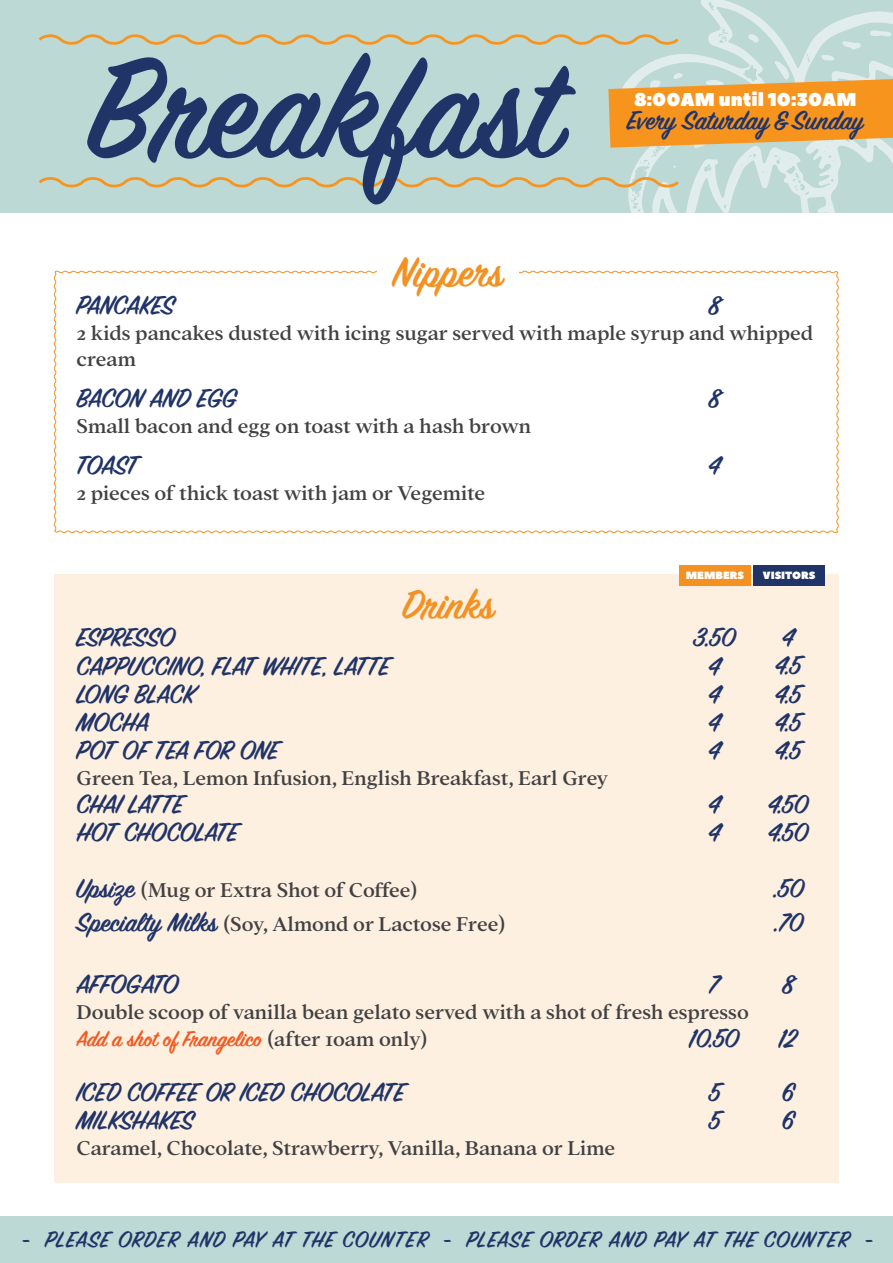
<style>
.page{position:relative;width:893px;height:1263px;background:#fff}
.page>*{position:absolute;margin:0;border:0;box-sizing:border-box;transform-origin:0 0}
.t1{font:600 156.3px "Sign Painter House Script";color:#213468}
.t2{font:600 46.5px "Sign Painter House Script";letter-spacing:-.01em;color:#f49123}
.t3{font:600 44.85px "Sign Painter House Script";color:#f49123}
.t4{font:600 29.55px "Sign Painter House Script";letter-spacing:-.01em;color:#213468}
.t5{font:600 25.2px "Sign Painter House Script";letter-spacing:.035em;color:#213468}
.t6{font:600 24.45px "Sign Painter House Script";color:#f15a22}
.t7{font:500 21.9px/26.2px "Addington CF";color:#414042}
.t8{font:18.6px "Peace Sans";color:#fff}
.t9{font:10.5px "Peace Sans";color:#fff}
.s1{font-family:"Sign Painter House Script";font-weight:600;font-size:29.55px;color:#213468}
.s2{font-family:"Addington CF";font-weight:500;font-size:21.9px;color:#414042}
</style>
<div class="page">
<div style="left:54px;top:575px;width:785px;height:608px;background:#fdf0e0"></div>
<svg style="left:53px;top:270px;width:786px;height:263px"></svg>
<div style="left:377px;top:246px;width:142px;height:59px;background:#fff"></div>
<div style="left:0;top:0;width:893px;height:212px;background:#bcd9d5"></div>
<svg style="left:615px;top:0;width:278px;height:213px"></svg>
<div style="left:0;top:1216px;width:893px;height:47px;background:#bcd9d5"></div>
<svg style="left:39px;top:173px;width:643px;height:18px"></svg>
<svg style="left:38px;top:31px;width:644px;height:18px"></svg>
<svg style="left:608px;top:79px;width:285px;height:69px;background:#ef9f3b"></svg>
<div style="left:679px;top:566px;width:72px;height:20px;background:#f49123"></div>
<div style="left:753px;top:566px;width:72px;height:20px;background:#213468"></div>
<h1 class="t1" style="left:87px;top:15px;width:475px">Breakfast</h1>
<p class="t8" style="left:634px;top:87px;width:224px">8:00AM until 10:30AM</p>
<h3 class="t4" style="left:627px;top:103px;width:238px">Every Saturday &amp; Sunday</h3>
<h2 class="t2" style="left:393px;top:244px;width:111px">Nippers</h2>
<h3 class="t4" style="left:77px;top:287px;width:99px">PANCAKES</h3>
<h3 class="t4" style="left:708px;top:287px;width:13px">8</h3>
<p class="t7" style="left:77px;top:320px;width:738px">2 kids pancakes dusted with icing sugar served with maple syrup and whipped cream</p>
<h3 class="t4" style="left:77px;top:380px;width:162px">BACON AND EGG</h3>
<h3 class="t4" style="left:708px;top:380px;width:13px">8</h3>
<p class="t7" style="left:77px;top:413px;width:456px">Small bacon and egg on toast with a hash brown</p>
<h3 class="t4" style="left:77px;top:447px;width:64px">TOAST</h3>
<h3 class="t4" style="left:708px;top:447px;width:14px">4</h3>
<p class="t7" style="left:77px;top:480px;width:410px">2 pieces of thick toast with jam or Vegemite</p>
<h3 class="t3" style="left:402px;top:578px;width:93px">Drinks</h3>
<p class="t9" style="left:686px;top:569px;width:60px">MEMBERS</p>
<p class="t9" style="left:763px;top:569px;width:54px">VISITORS</p>
<h3 class="t4" style="left:77px;top:620px;width:100px">ESPRESSO</h3>
<h3 class="t4" style="left:693px;top:620px;width:44px">3.50</h3>
<h3 class="t4" style="left:781px;top:620px;width:14px">4</h3>
<h3 class="t4" style="left:77px;top:648px;width:315px">CAPPUCCINO, FLAT WHITE, LATTE</h3>
<h3 class="t4" style="left:708px;top:648px;width:14px">4</h3>
<h3 class="t4" style="left:775px;top:648px;width:28px">4.5</h3>
<h3 class="t4" style="left:77px;top:676px;width:120px">LONG BLACK</h3>
<h3 class="t4" style="left:708px;top:676px;width:14px">4</h3>
<h3 class="t4" style="left:775px;top:676px;width:28px">4.5</h3>
<h3 class="t4" style="left:77px;top:704px;width:74px">MOCHA</h3>
<h3 class="t4" style="left:708px;top:704px;width:14px">4</h3>
<h3 class="t4" style="left:775px;top:704px;width:28px">4.5</h3>
<h3 class="t4" style="left:77px;top:732px;width:204px">POT OF TEA FOR ONE</h3>
<h3 class="t4" style="left:708px;top:732px;width:14px">4</h3>
<h3 class="t4" style="left:775px;top:732px;width:28px">4.5</h3>
<p class="t7" style="left:77px;top:765px;width:533px">Green Tea, Lemon Infusion, English Breakfast, Earl Grey</p>
<h3 class="t4" style="left:77px;top:786px;width:109px">CHAI LATTE</h3>
<h3 class="t4" style="left:708px;top:786px;width:14px">4</h3>
<h3 class="t4" style="left:767px;top:786px;width:42px">4.50</h3>
<h3 class="t4" style="left:77px;top:814px;width:163px">HOT CHOCOLATE</h3>
<h3 class="t4" style="left:708px;top:814px;width:14px">4</h3>
<h3 class="t4" style="left:767px;top:814px;width:42px">4.50</h3>
<p class="t7" style="left:77px;top:877px;width:342px"><span class="s1">Upsize</span> (Mug or Extra Shot of Coffee)</p>
<h3 class="t4" style="left:772px;top:870px;width:34px">.50</h3>
<p class="t7" style="left:77px;top:911px;width:430px"><span class="s1">Specialty Milks</span> (Soy, Almond or Lactose Free)</p>
<h3 class="t4" style="left:772px;top:904px;width:32px">.70</h3>
<h3 class="t4" style="left:77px;top:966px;width:104px">AFFOGATO</h3>
<h3 class="t4" style="left:709px;top:966px;width:11px">7</h3>
<h3 class="t4" style="left:782px;top:966px;width:13px">8</h3>
<p class="t7" style="left:77px;top:1000px;width:674px">Double scoop of vanilla bean gelato served with a shot of fresh espresso</p>
<p class="t6" style="left:77px;top:1024px;width:352px">Add a shot of Frangelico <span class="s2">(after 10am only)</span></p>
<h3 class="t4" style="left:689px;top:1020px;width:51px">10.50</h3>
<h3 class="t4" style="left:779px;top:1020px;width:19px">12</h3>
<h3 class="t4" style="left:77px;top:1074px;width:330px">ICED COFFEE OR ICED CHOCOLATE</h3>
<h3 class="t4" style="left:708px;top:1074px;width:14px">5</h3>
<h3 class="t4" style="left:782px;top:1074px;width:13px">6</h3>
<h3 class="t4" style="left:77px;top:1102px;width:119px">MILKSHAKES</h3>
<h3 class="t4" style="left:708px;top:1102px;width:14px">5</h3>
<h3 class="t4" style="left:782px;top:1102px;width:13px">6</h3>
<p class="t7" style="left:77px;top:1136px;width:540px">Caramel, Chocolate, Strawberry, Vanilla, Banana or Lime</p>
<p class="t5" style="left:22px;top:1224px;width:852px">- PLEASE ORDER AND PAY AT THE COUNTER - PLEASE ORDER AND PAY AT THE COUNTER -</p>
</div>
